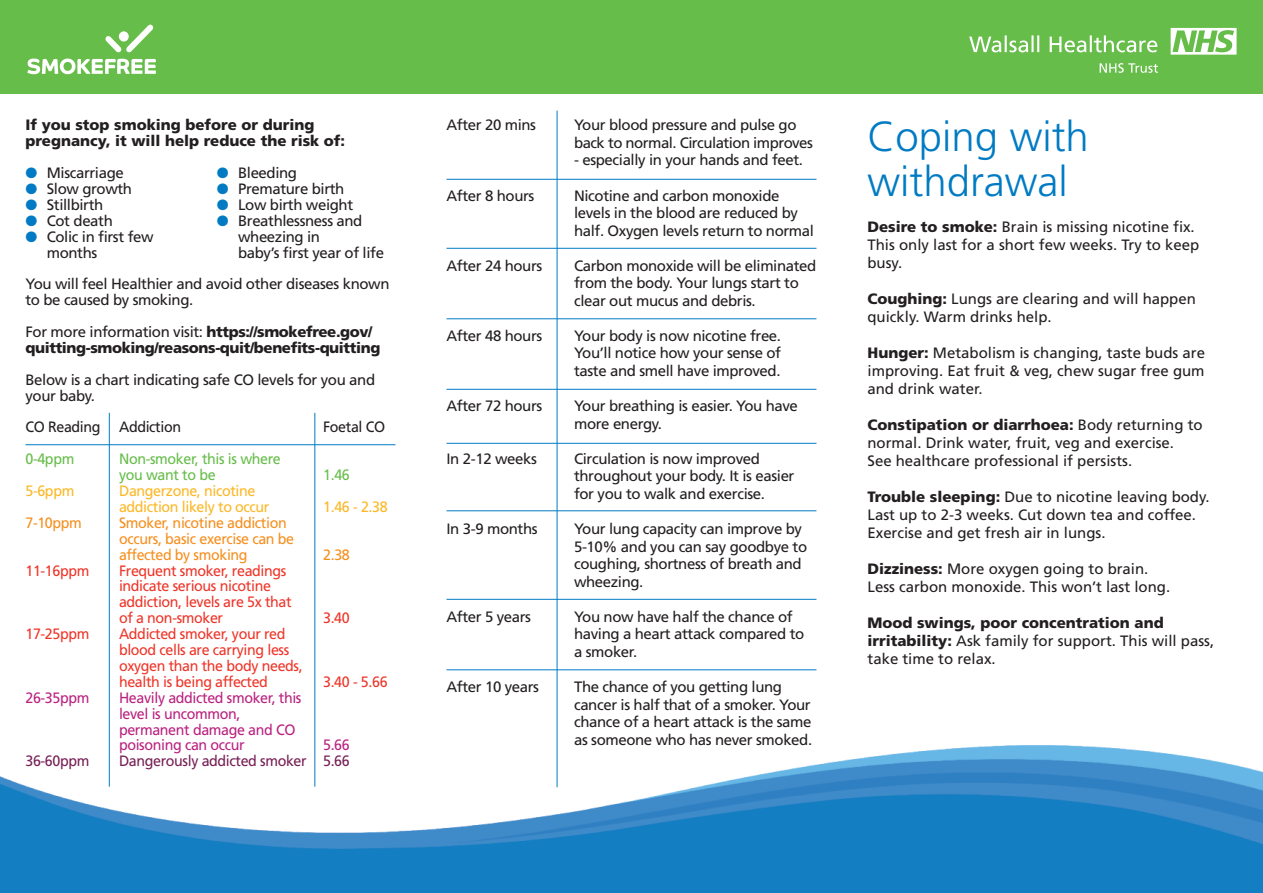
<style>
.page{position:relative;width:1263px;height:893px;background:#fff}
.page>*{position:absolute;margin:0;border:0;box-sizing:border-box;transform-origin:0 0}
.t1{font:300 42px/45px "Frutiger";color:#007bc3}
.t2{font:15px/17.5px "Frutiger";letter-spacing:-.025em;color:#231f20}
.t3{font:15px/18px "Frutiger";color:#231f20}
.t4{font:15px/15.9px "Frutiger";letter-spacing:-.025em;color:#ee3529;scale:.95 1}
.t5{font:15px/15.9px "Frutiger";letter-spacing:-.025em;color:#ba2280;scale:.95 1}
.t6{font:15px/15.9px "Frutiger";letter-spacing:-.025em;color:#f68f1e;scale:.95 1}
.t7{font:900 15px/15.9px "Frutiger";color:#231f20}
.t8{font:15px/15.9px "Frutiger";letter-spacing:-.025em;color:#fcb825;scale:.95 1}
.t9{font:900 15px "Frutiger";letter-spacing:-.025em;color:#231f20}
.t10{font:15px/15.9px "Frutiger";letter-spacing:-.025em;color:#67bd4a;scale:.95 1}
.t11{font:15px "Frutiger";letter-spacing:-.025em;color:#772055;scale:.95 1}
.t12{font:15px "Frutiger";letter-spacing:-.025em;color:#231f20;scale:.95 1}
.s1{color:#007bc3}
.s2{font-weight:900}
</style>
<div class="page">
<img style="left:0;top:743px;width:1263px;height:150px">
<div style="left:0;top:0;width:1263px;height:94px;background:#67bd4a"></div>
<svg style="left:969px;top:28px;width:267px;height:45px"></svg>
<svg style="left:105px;top:25px;width:49px;height:28px"></svg>
<div style="left:119px;top:31px;width:10px;height:11px;background:#fff;border-radius:50%"></div>
<svg style="left:27px;top:59px;width:129px;height:15px"></svg>
<hr style="left:557px;top:111px;width:1px;height:676px;background:#007bc3">
<hr style="left:446px;top:179px;width:370px;height:1px;background:#007bc3">
<hr style="left:446px;top:248px;width:370px;height:1px;background:#007bc3">
<hr style="left:446px;top:318px;width:370px;height:1px;background:#007bc3">
<hr style="left:446px;top:389px;width:370px;height:1px;background:#007bc3">
<hr style="left:446px;top:443px;width:370px;height:1px;background:#007bc3">
<hr style="left:446px;top:510px;width:370px;height:1px;background:#007bc3">
<hr style="left:446px;top:599px;width:370px;height:1px;background:#007bc3">
<hr style="left:446px;top:669px;width:370px;height:1px;background:#007bc3">
<hr style="left:26px;top:444px;width:369px;height:1px;background:#007bc3">
<hr style="left:109px;top:413px;width:1px;height:374px;background:#007bc3">
<hr style="left:314px;top:413px;width:1px;height:374px;background:#007bc3">
<p class="t7" style="left:26px;top:118px;width:321px">If you stop smoking before or during pregnancy, it will help reduce the risk of:</p>
<p class="t2" style="left:26px;top:165px;width:100px"><span class="s1">●</span> Miscarriage</p>
<p class="t2" style="left:217px;top:165px;width:82px"><span class="s1">●</span> Bleeding</p>
<p class="t2" style="left:26px;top:181px;width:108px"><span class="s1">●</span> Slow growth</p>
<p class="t2" style="left:217px;top:181px;width:129px"><span class="s1">●</span> Premature birth</p>
<p class="t2" style="left:26px;top:197px;width:79px"><span class="s1">●</span> Stillbirth</p>
<p class="t2" style="left:217px;top:197px;width:138px"><span class="s1">●</span> Low birth weight</p>
<p class="t2" style="left:26px;top:213px;width:89px"><span class="s1">●</span> Cot death</p>
<p class="t2" style="left:217px;top:213px;width:147px"><span class="s1">●</span> Breathlessness and</p>
<p class="t2" style="left:26px;top:229px;width:130px"><span class="s1">●</span> Colic in first few</p>
<p class="t2" style="left:238px;top:229px;width:83px">wheezing in</p>
<p class="t2" style="left:47px;top:245px;width:52px">months</p>
<p class="t2" style="left:26px;top:238px;width:365px;line-height:31.8px;text-indent:213px">baby’s first year of life<br>You will feel Healthier and avoid other diseases known</p>
<p class="t2" style="left:26px;top:285px;width:348px;line-height:31.8px">to be caused by smoking.<br>For more information visit: <span class="s2">https://smokefree.gov/</span></p>
<p class="t9" style="left:26px;top:342px;width:356px">quitting-smoking/reasons-quit/benefits-quitting</p>
<p class="t2" style="left:26px;top:373px;width:351px;line-height:15.9px">Below is a chart indicating safe CO levels for you and your baby.</p>
<p class="t12" style="left:26px;top:421px;width:165px">CO Reading Addiction</p>
<p class="t12" style="left:323px;top:421px;width:67px">Foetal CO</p>
<p class="t10" style="left:26px;top:452px;width:53px">0-4ppm</p>
<p class="t10" style="left:119px;top:452px;width:172px">Non-smoker, this is where you want to be</p>
<p class="t10" style="left:323px;top:468px;width:30px">1.46</p>
<p class="t8" style="left:26px;top:484px;width:53px">5-6ppm</p>
<p class="t8" style="left:119px;top:484px;width:160px">Dangerzone, nicotine addiction likely to occur</p>
<p class="t8" style="left:323px;top:500px;width:69px">1.46 - 2.38</p>
<p class="t6" style="left:26px;top:516px;width:61px">7-10ppm</p>
<p class="t6" style="left:119px;top:516px;width:186px">Smoker, nicotine addiction occurs, basic exercise can be affected by smoking</p>
<p class="t6" style="left:323px;top:548px;width:30px">2.38</p>
<p class="t4" style="left:26px;top:564px;width:69px">11-16ppm</p>
<p class="t4" style="left:119px;top:564px;width:183px">Frequent smoker, readings indicate serious nicotine addiction, levels are 5x that of a non-smoker</p>
<p class="t4" style="left:323px;top:611px;width:30px">3.40</p>
<p class="t4" style="left:26px;top:627px;width:69px">17-25ppm</p>
<p class="t4" style="left:119px;top:627px;width:195px">Addicted smoker, your red blood cells are carrying less oxygen than the body needs, health is being affected</p>
<p class="t4" style="left:323px;top:675px;width:69px">3.40 - 5.66</p>
<p class="t5" style="left:25px;top:691px;width:69px">26-35ppm</p>
<p class="t5" style="left:119px;top:691px;width:194px">Heavily addicted smoker, this level is uncommon, permanent damage and CO poisoning can occur</p>
<p class="t5" style="left:323px;top:738px;width:30px">5.66</p>
<p class="t11" style="left:25px;top:755px;width:69px">36-60ppm</p>
<p class="t11" style="left:119px;top:755px;width:244px">Dangerously addicted smoker 5.66</p>
<p class="t2" style="left:446px;top:117px;width:91px">After 20 mins</p>
<p class="t2" style="left:574px;top:117px;width:240px">Your blood pressure and pulse go back to normal. Circulation improves</p>
<p class="t2" style="left:574px;top:153px;width:231px">- especially in your hands and feet.</p>
<p class="t2" style="left:446px;top:188px;width:89px">After 8 hours</p>
<p class="t2" style="left:574px;top:188px;width:241px">Nicotine and carbon monoxide levels in the blood are reduced by half. Oxygen levels return to normal</p>
<p class="t2" style="left:446px;top:258px;width:97px">After 24 hours</p>
<p class="t2" style="left:574px;top:258px;width:244px">Carbon monoxide will be eliminated from the body. Your lungs start to clear out mucus and debris.</p>
<p class="t2" style="left:446px;top:328px;width:97px">After 48 hours</p>
<p class="t2" style="left:574px;top:328px;width:208px;text-align:justify">Your body is now nicotine free.<br>You’ll notice how your sense of taste and smell have improved.</p>
<p class="t2" style="left:446px;top:398px;width:97px">After 72 hours</p>
<p class="t2" style="left:574px;top:398px;width:225px">Your breathing is easier. You have more energy.</p>
<p class="t2" style="left:446px;top:451px;width:92px">In 2-12 weeks</p>
<p class="t2" style="left:574px;top:451px;width:222px">Circulation is now improved throughout your body. It is easier for you to walk and exercise.</p>
<p class="t2" style="left:446px;top:521px;width:93px">In 3-9 months</p>
<p class="t2" style="left:574px;top:521px;width:235px">Your lung capacity can improve by<br>5-10% and you can say goodbye to coughing, shortness of breath and wheezing.</p>
<p class="t2" style="left:446px;top:609px;width:86px">After 5 years</p>
<p class="t2" style="left:574px;top:609px;width:232px">You now have half the chance of having a heart attack compared to a smoker.</p>
<p class="t2" style="left:446px;top:679px;width:94px">After 10 years</p>
<p class="t2" style="left:574px;top:679px;width:240px">The chance of you getting lung cancer is half that of a smoker. Your chance of a heart attack is the same as someone who has never smoked.</p>
<h1 class="t1" style="left:867px;top:117px;width:223px">Coping with withdrawal</h1>
<p class="t3" style="left:867px;top:219px;width:333px"><span class="s2">Desire to smoke:</span> Brain is missing nicotine fix.<br>This only last for a short few weeks. Try to keep busy.</p>
<p class="t3" style="left:867px;top:291px;width:330px"><span class="s2">Coughing:</span> Lungs are clearing and will happen quickly. Warm drinks help.</p>
<p class="t2" style="left:867px;top:345px;width:339px;line-height:18px;text-align:justify"><span class="s2">Hunger:</span> Metabolism is changing, taste buds are improving. Eat fruit &amp; veg, chew sugar free gum and drink water.</p>
<p class="t3" style="left:867px;top:417px;width:337px"><span class="s2">Constipation or diarrhoea:</span> Body returning to normal. Drink water, fruit, veg and exercise.<br>See healthcare professional if persists.</p>
<p class="t3" style="left:867px;top:489px;width:344px"><span class="s2">Trouble sleeping:</span> Due to nicotine leaving body.<br>Last up to 2-3 weeks. Cut down tea and coffee.<br>Exercise and get fresh air in lungs.</p>
<p class="t3" style="left:867px;top:561px;width:304px"><span class="s2">Dizziness:</span> More oxygen going to brain.<br>Less carbon monoxide. This won’t last long.</p>
<p class="t3" style="left:867px;top:615px;width:348px"><span class="s2">Mood swings, poor concentration and irritability:</span> Ask family for support. This will pass, take time to relax.</p>
</div>
